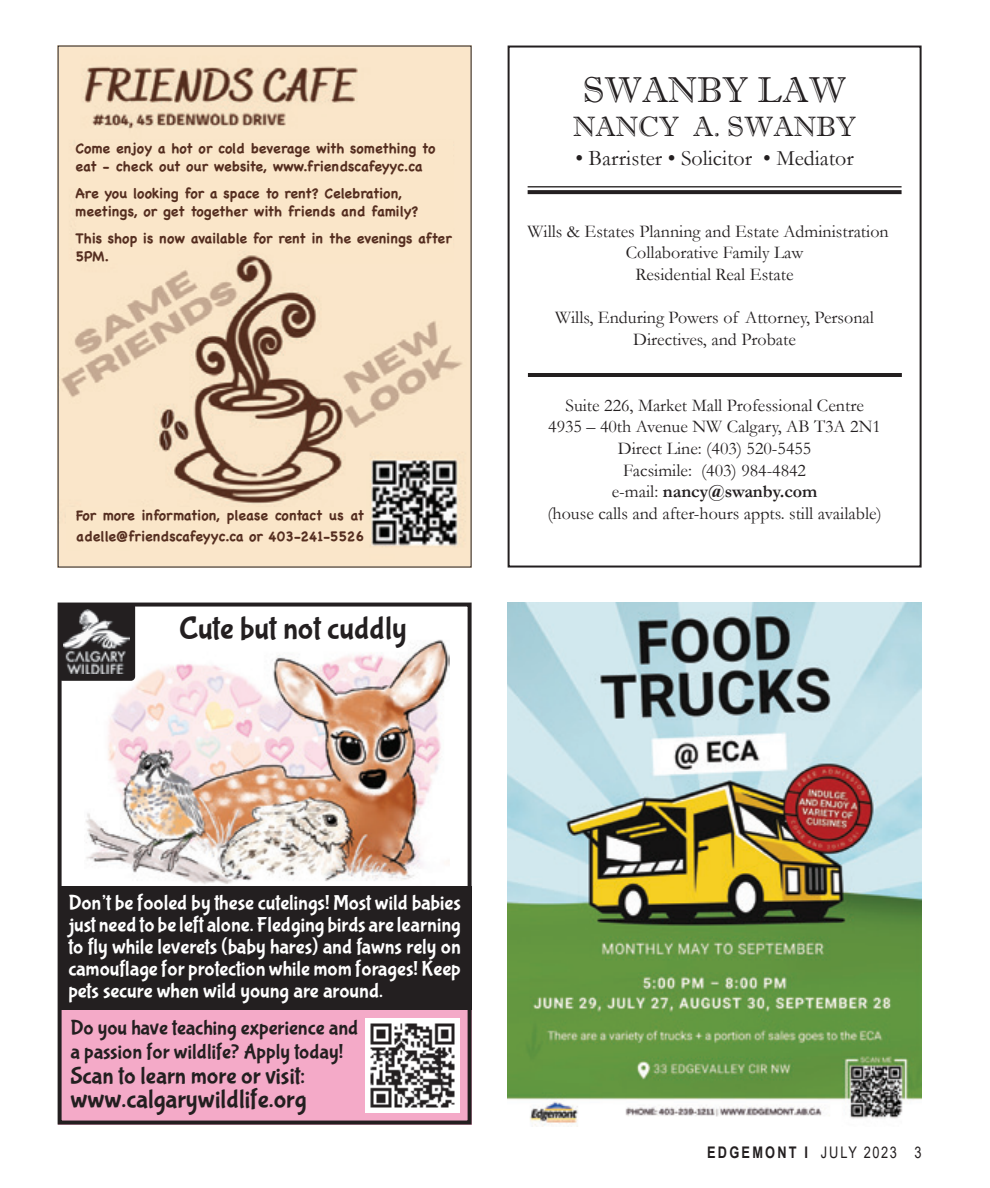
<style>
.page{position:relative;width:990px;height:1188px;background:#fff}
.page>*{position:absolute;margin:0;border:0;box-sizing:border-box;transform-origin:0 0}
.t1{font:36px "Imprint MT Shadow";color:#231f20}
.t2{font:32px "Bubblegum Sans";color:#231f20}
.t3{font:28px "Imprint MT Shadow";color:#231f20}
.t4{font:26px "Bubblegum Sans";color:#231f20}
.t5{font:24px "Bubblegum Sans";color:#231f20}
.t6{font:22px "Garamond";color:#231f20}
.t7{font:21px/22px "Bubblegum Sans";color:#fff;text-align:justify}
.t8{font:21px/24px "Bubblegum Sans";color:#231f20}
.t9{font:18px/21.6px "Garamond";color:#231f20;text-align:center}
.t10{font:700 16px "Arial";letter-spacing:.175em;color:#231f20;scale:.8 1}
.t11{font:700 14px/18px "Chalkboard";color:#552e20}
.s1{font-weight:700}
.s2{font-weight:400}
</style>
<div class="page">
<img style="left:508px;top:603px;width:414px;height:523px">
<img style="left:60px;top:48px;width:410px;height:518px">
<div style="left:76px;top:139px;width:377px;height:128px;background:#fae6c9"></div>
<div style="left:66px;top:507px;width:288px;height:43px;background:#fae6c9"></div>
<hr style="left:528px;top:186px;width:374px;height:1px;background:#231f20">
<svg style="left:528px;top:190px;width:374px;height:4px"></svg>
<hr style="left:528px;top:373px;width:374px;height:4px;background:#231f20">
<div style="left:508px;top:46px;width:414px;height:522px;border:2px solid #231f20"></div>
<div style="left:58px;top:1006px;width:414px;height:119px;background:#f4aac8"></div>
<img style="left:86px;top:629px;width:363px;height:255px">
<div style="left:58px;top:886px;width:413px;height:124px;background:#231f20"></div>
<img style="left:365px;top:1019px;width:95px;height:93px">
<div style="left:58px;top:603px;width:77px;height:78px;background:#231f20;border-radius:4px"></div>
<img style="left:63px;top:609px;width:67px;height:64px">
<div style="left:58px;top:603px;width:414px;height:522px;border:4px solid #231f20"></div>
<p class="t11" style="left:76px;top:139px;width:361px">Come enjoy a hot or cold beverage with something to eat - check out our website, www.friendscafeyyc.ca</p>
<p class="t11" style="left:76px;top:184px;width:344px">Are you looking for a space to rent? Celebration, meetings, or get together with friends and family?</p>
<p class="t11" style="left:76px;top:229px;width:378px">This shop is now available for rent in the evenings after<br>5PM.</p>
<p class="t11" style="left:76px;top:505px;width:289px;line-height:21px">For more information, please contact us at adelle@friendscafeyyc.ca or 403-241-5526</p>
<h2 class="t2" style="left:179px;top:610px;width:229px">Cute but not cuddly</h2>
<h1 class="t1" style="left:583px;top:69px;width:265px">SWANBY LAW</h1>
<h3 class="t3" style="left:573px;top:110px;width:285px">NANCY A. SWANBY</h3>
<p class="t6" style="left:575px;top:143px;width:280px">• Barrister • Solicitor • Mediator</p>
<p class="t9" style="left:528px;top:220px;width:363px">Wills &amp; Estates Planning and Estate Administration</p>
<p class="t9" style="left:626px;top:241px;width:179px">Collaborative Family Law</p>
<p class="t9" style="left:636px;top:263px;width:159px">Residential Real Estate</p>
<p class="t9" style="left:555px;top:306px;width:320px">Wills, Enduring Powers of Attorney, Personal<br>Directives, and Probate</p>
<p class="t9" style="left:547px;top:394px;width:336px">Suite 226, Market Mall Professional Centre 4935 – 40th Avenue NW Calgary, AB T3A 2N1<br>Direct Line: (403) 520-5455<br>Facsimile: (403) 984-4842<br>e-mail: <span class="s1">nancy@swanby.com<br></span>(house calls and after-hours appts. still available)</p>
<p class="t7" style="left:68px;top:893px;width:394px">Don’t be fooled by these cutelings! Most wild babies just need to be left alone. Fledging birds are learning to fly while leverets (baby hares) and fawns rely on camouflage for protection while mom forages! Keep pets secure when wild young are around.</p>
<p class="t8" style="left:70px;top:1016px;width:290px">Do you have teaching experience and a passion for wildlife? Apply today!</p>
<h3 class="t5" style="left:70px;top:1063px;width:236px">Scan to learn more or visit:</h3>
<h3 class="t4" style="left:70px;top:1085px;width:238px">www.calgarywildlife.org</h3>
<p class="t10" style="left:707px;top:1141px;width:270px">EDGEMONT I <span class="s2">JULY 2023 3</span></p>
</div>
